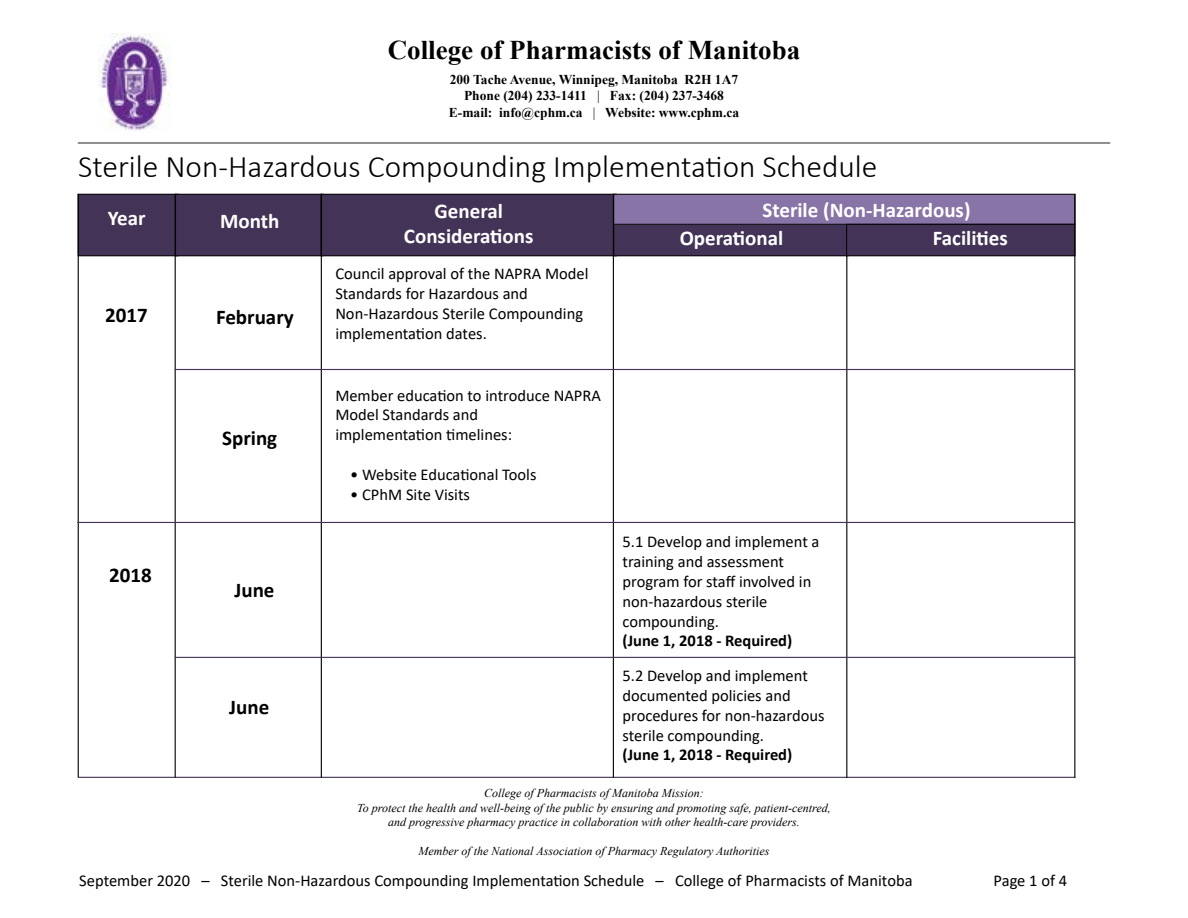
<style>
.page{position:relative;width:1188px;height:918px;background:#fff}
.page>*{position:absolute;margin:0;border:0;box-sizing:border-box;transform-origin:0 0}
.t1{font:300 31.5px "Calibri";color:#000}
.t2{font:700 27px "Times New Roman";color:#000}
.t3{font:700 21px/25.2px "Calibri";color:#fff;text-align:center}
.t4{font:700 21px "Calibri";color:#000}
.t5{font:16.5px/19.8px "Calibri";color:#000}
.t6{font:700 16.5px "Calibri";color:#000}
.t7{font:700 13.5px/16.2px "Times New Roman";color:#000;text-align:center}
.t8{font:italic 12px/14.4px "Times New Roman";color:#000;text-align:center}
.s1{font-weight:400}
</style>
<div class="page">
<hr style="left:78px;top:142px;width:1032px;height:2px;background:#696a6d">
<img style="left:99px;top:34px;width:72px;height:97px">
<div style="left:78px;top:194px;width:100px;height:62px;background:#433457"></div>
<div style="left:78px;top:194px;width:100px;height:62px;border:1px solid #000"></div>
<div style="left:176px;top:194px;width:147px;height:62px;background:#433457"></div>
<div style="left:175px;top:194px;width:148px;height:62px;border:1px solid #000"></div>
<div style="left:321px;top:194px;width:295px;height:62px;background:#433457"></div>
<div style="left:321px;top:194px;width:296px;height:62px;border:1px solid #000"></div>
<div style="left:614px;top:224px;width:234px;height:32px;background:#433457"></div>
<div style="left:613px;top:224px;width:235px;height:32px;border:1px solid #000"></div>
<div style="left:614px;top:194px;width:461px;height:30px;background:#8874a6"></div>
<div style="left:613px;top:194px;width:462px;height:31px;border:1px solid #000"></div>
<div style="left:847px;top:224px;width:228px;height:32px;background:#433457"></div>
<div style="left:846px;top:224px;width:229px;height:32px;border:1px solid #000"></div>
<hr style="left:78px;top:777px;width:997px;height:1px;background:#433457">
<hr style="left:78px;top:194px;width:1px;height:584px;background:#000">
<hr style="left:175px;top:194px;width:1px;height:584px;background:#000">
<hr style="left:321px;top:194px;width:1px;height:584px;background:#000">
<hr style="left:613px;top:194px;width:1px;height:584px;background:#000">
<hr style="left:1074px;top:194px;width:1px;height:584px;background:#000">
<hr style="left:846px;top:255px;width:1px;height:523px;background:#000">
<hr style="left:175px;top:657px;width:900px;height:1px;background:#433457">
<hr style="left:77px;top:522px;width:997px;height:1px;background:#433457">
<hr style="left:175px;top:369px;width:899px;height:1px;background:#433457">
<h2 class="t2" style="left:388px;top:30px;width:414px">College of Pharmacists of Manitoba</h2>
<p class="t7" style="left:449px;top:71px;width:292px">200 Tache Avenue, Winnipeg, Manitoba R2H 1A7<br>Phone (204) 233-1411 <span class="s1">|</span> Fax: (204) 237-3468<br>E-mail: info@cphm.ca <span class="s1">|</span> Website: www.cphm.ca</p>
<h1 class="t1" style="left:78px;top:147px;width:801px">Sterile Non-Hazardous Compounding Implementation Schedule</h1>
<p class="t3" style="left:108px;top:206px;width:39px">Year</p>
<p class="t3" style="left:220px;top:208px;width:61px">Month</p>
<p class="t3" style="left:404px;top:198px;width:131px">General<br>Considerations</p>
<p class="t3" style="left:680px;top:196px;width:292px;line-height:27.9px;text-align:left;text-indent:83px">Sterile (Non-Hazardous)<br>Operational</p>
<p class="t3" style="left:933px;top:226px;width:76px">Facilities</p>
<p class="t4" style="left:105px;top:300px;width:44px">2017</p>
<p class="t4" style="left:216px;top:302px;width:79px">February</p>
<p class="t4" style="left:109px;top:560px;width:44px">2018</p>
<p class="t4" style="left:222px;top:423px;width:57px">Spring</p>
<p class="t4" style="left:234px;top:575px;width:42px">June</p>
<p class="t4" style="left:229px;top:692px;width:42px">June</p>
<p class="t5" style="left:335px;top:263px;width:255px">Council approval of the NAPRA Model<br>Standards for Hazardous and<br>Non-Hazardous Sterile Compounding implementation dates.</p>
<p class="t5" style="left:335px;top:385px;width:267px">Member education to introduce NAPRA<br>Model Standards and<br>implementation timelines:</p>
<p class="t5" style="left:350px;top:464px;width:188px">• Website Educational Tools</p>
<p class="t5" style="left:350px;top:484px;width:121px">• CPhM Site Visits</p>
<p class="t5" style="left:623px;top:532px;width:198px">5.1 Develop and implement a training and assessment program for staff involved in non-hazardous sterile compounding.</p>
<p class="t6" style="left:623px;top:629px;width:171px">(June 1, 2018 - Required)</p>
<p class="t5" style="left:623px;top:665px;width:203px">5.2 Develop and implement documented policies and procedures for non-hazardous sterile compounding.</p>
<p class="t6" style="left:623px;top:743px;width:171px">(June 1, 2018 - Required)</p>
<p class="t8" style="left:357px;top:786px;width:475px">College of Pharmacists of Manitoba Mission:<br>To protect the health and well-being of the public by ensuring and promoting safe, patient-centred, and progressive pharmacy practice in collaboration with other health-care providers.</p>
<p class="t8" style="left:419px;top:843px;width:352px">Member of the National Association of Pharmacy Regulatory Authorities</p>
<p class="t5" style="left:79px;top:870px;width:835px">September 2020 – Sterile Non-Hazardous Compounding Implementation Schedule – College of Pharmacists of Manitoba</p>
<p class="t5" style="left:994px;top:870px;width:75px">Page 1 of 4</p>
</div>
